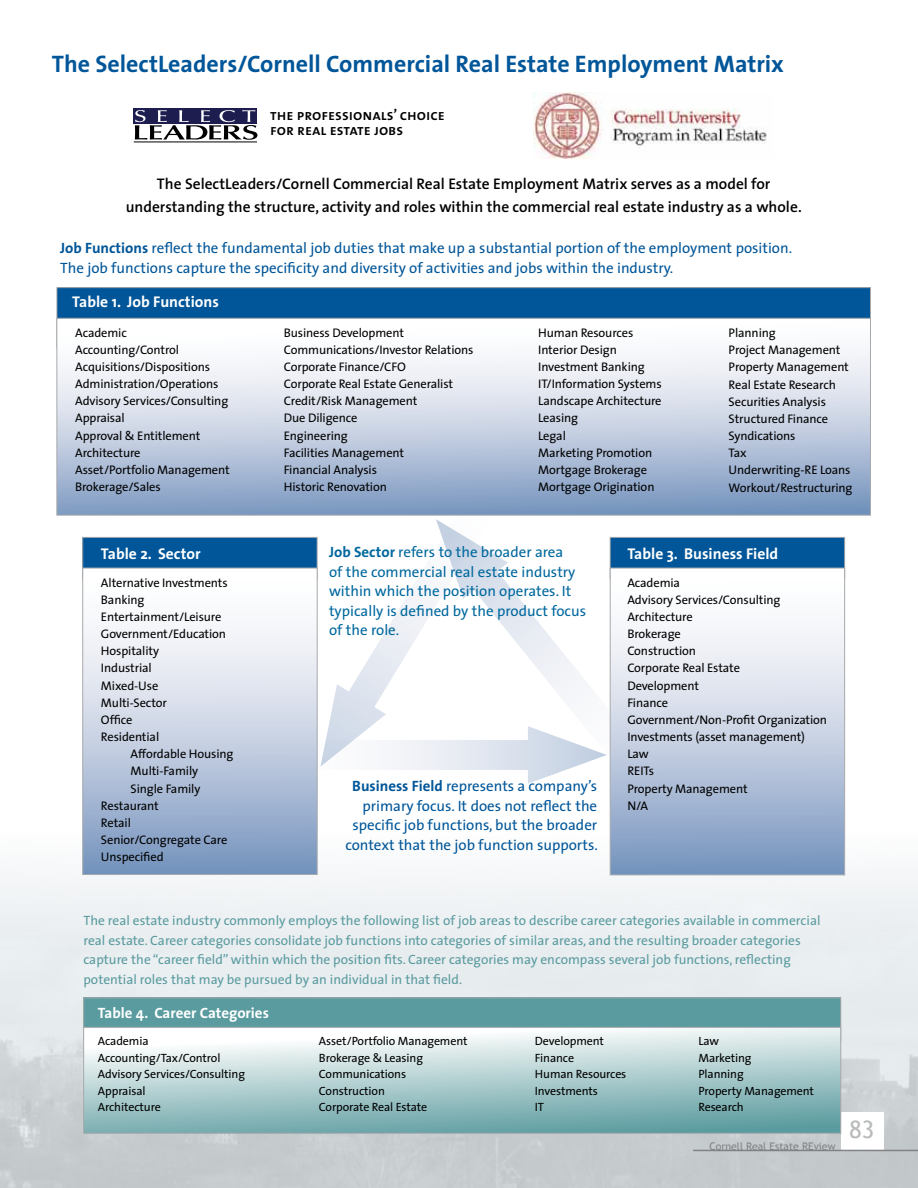
<style>
.page{position:relative;width:918px;height:1188px;background:#fff}
.page>*{position:absolute;margin:0;border:0;box-sizing:border-box;transform-origin:0 0}
.t1{font:700 24px "The Sans";color:#005699}
.t2{font:24px "Trebuchet MS";color:#b8babc}
.t3{font:700 15.6px "The Sans";color:#fff}
.t4{font:600 15.45px/22.5px "The Sans";color:#000;text-align:center}
.t5{font:15.3px/15.3px "The Sans Semi Bold Caps";color:#000}
.t6{font:15px/19.5px "The Sans";color:#005699;text-align:right}
.t7{font:15px/19.5px "The Sans";color:#00689e}
.t8{font:700 15px "The Sans";letter-spacing:-.005em;color:#fff}
.t9{font:13.5px/19.5px "The Sans";color:#5a9b9f}
.t10{font:12.45px/17.1px "The Sans";letter-spacing:-.01em;color:#000}
.t11{font:12px/16.5px "The Sans";letter-spacing:-.01em;color:#000}
.t12{font:10.5px "Trebuchet MS";color:#808285}
.s1{font-weight:700}
</style>
<div class="page">
<hr style="left:693px;top:1150px;width:225px;height:1px;background:#808285">
<div style="left:284px;top:740px;width:273px;height:30px;background:#f6f7fa"></div>
<div style="left:83px;top:537px;width:234px;height:42px;background:#005699"></div>
<div style="left:83px;top:537px;width:234px;height:42px;border:1px solid #a7a9ac"></div>
<svg style="left:85px;top:570px;width:230px;height:303px"></svg>
<div style="left:83px;top:568px;width:234px;height:307px;border:1px solid #a7a9ac"></div>
<img style="left:533px;top:92px;width:234px;height:67px">
<svg style="left:133px;top:108px;width:125px;height:35px"></svg>
<div style="left:134px;top:108px;width:123px;height:16px;background:#1e1d50"></div>
<svg style="left:135px;top:110px;width:122px;height:30px"></svg>
<hr style="left:134px;top:141px;width:123px;height:1px;background:#000">
<div style="left:84px;top:998px;width:757px;height:43px;background:#5a9b9f"></div>
<div style="left:83px;top:998px;width:758px;height:43px;border:1px solid #a7a9ac"></div>
<svg style="left:85px;top:1029px;width:754px;height:102px;background:#b3d0d1"></svg>
<div style="left:83px;top:1027px;width:758px;height:106px;border:1px solid #a7a9ac"></div>
<svg style="left:305px;top:515px;width:211px;height:250px"></svg>
<svg style="left:320px;top:684px;width:66px;height:82px"></svg>
<div style="left:57px;top:288px;width:814px;height:60px;background:#005699"></div>
<div style="left:57px;top:287px;width:814px;height:61px;border:1px solid #a7a9ac"></div>
<svg style="left:59px;top:320px;width:810px;height:193px;background:#cbd5e5"></svg>
<div style="left:57px;top:318px;width:814px;height:197px;border:1px solid #a7a9ac"></div>
<svg style="left:425px;top:516px;width:185px;height:271px"></svg>
<svg style="left:436px;top:519px;width:72px;height:80px"></svg>
<div style="left:610px;top:537px;width:235px;height:41px;background:#005699"></div>
<div style="left:610px;top:537px;width:235px;height:42px;border:1px solid #a7a9ac"></div>
<svg style="left:612px;top:570px;width:231px;height:303px"></svg>
<div style="left:610px;top:568px;width:235px;height:307px;border:1px solid #a7a9ac"></div>
<h1 class="t1" style="left:52px;top:44px;width:733px">the selectleaders/cornell commercial real estate employment matrix</h1>
<p class="t5" style="left:270px;top:107px;width:176px">the professionals’ choice for real estate jobs</p>
<p class="t4" style="left:126px;top:172px;width:678px">The SelectLeaders/Cornell Commercial Real Estate Employment Matrix serves as a model for understanding the structure, activity and roles within the commercial real estate industry as a whole.</p>
<p class="t6" style="left:60px;top:238px;width:733px;text-align:left"><span class="s1">job functions</span> reflect the fundamental job duties that make up a substantial portion of the employment position.<br>The job functions capture the specificity and diversity of activities and jobs within the industry.</p>
<p class="t3" style="left:72px;top:288px;width:148px">table 1. job functions</p>
<p class="t10" style="left:75px;top:323px;width:156px">Academic<br>Accounting/Control<br>Acquisitions/Dispositions<br>Administration/Operations<br>Advisory Services/Consulting<br>Appraisal<br>Approval &amp; Entitlement<br>Architecture<br>Asset/Portfolio Management<br>Brokerage/Sales</p>
<p class="t10" style="left:284px;top:323px;width:191px">Business Development<br>Communications/Investor Relations<br>Corporate Finance/CFO<br>Corporate Real Estate Generalist<br>Credit/Risk Management<br>Due Diligence<br>Engineering<br>Facilities Management<br>Financial Analysis<br>Historic Renovation</p>
<p class="t10" style="left:538px;top:323px;width:125px">Human Resources<br>Interior Design<br>Investment Banking<br>IT/Information Systems<br>Landscape Architecture<br>Leasing<br>Legal<br>Marketing Promotion<br>Mortgage Brokerage<br>Mortgage Origination</p>
<p class="t10" style="left:729px;top:324px;width:125px">Planning<br>Project Management<br>Property Management<br>Real Estate Research<br>Securities Analysis<br>Structured Finance<br>Syndications<br>Tax<br>Underwriting-RE Loans<br>Workout/Restructuring</p>
<p class="t3" style="left:101px;top:540px;width:101px">table 2. sector</p>
<p class="t10" style="left:101px;top:573px;width:128px">Alternative Investments<br>Banking<br>Entertainment/Leisure<br>Government/Education<br>Hospitality<br>Industrial<br>Mixed-Use<br>Multi-Sector<br>Office<br>Residential</p>
<p class="t10" style="left:131px;top:745px;width:104px">Affordable Housing</p>
<p class="t10" style="left:131px;top:762px;width:69px">Multi-Family</p>
<p class="t10" style="left:131px;top:780px;width:71px">Single Family</p>
<p class="t10" style="left:101px;top:797px;width:59px">Restaurant</p>
<p class="t10" style="left:101px;top:814px;width:31px">Retail</p>
<p class="t10" style="left:101px;top:831px;width:128px">Senior/Congregate Care</p>
<p class="t10" style="left:101px;top:848px;width:64px">Unspecified</p>
<p class="t7" style="left:329px;top:542px;width:259px"><span class="s1">job sector</span> refers to the broader area<br>of the commercial real estate industry within which the position operates. It typically is defined by the product focus of the role.</p>
<p class="t6" style="left:345px;top:776px;width:254px"><span class="s1">business field</span> represents a company’s primary focus. It does not reflect the specific job functions, but the broader context that the job function supports.</p>
<p class="t3" style="left:627px;top:540px;width:152px">table 3. business field</p>
<p class="t10" style="left:627px;top:573px;width:201px">Academia<br>Advisory Services/Consulting<br>Architecture<br>Brokerage<br>Construction<br>Corporate Real Estate<br>Development<br>Finance<br>Government/Non-Profit Organization<br>Investments (asset management)<br>Law<br>REITs<br>Property Management<br>N/A</p>
<p class="t9" style="left:83px;top:910px;width:739px">The real estate industry commonly employs the following list of job areas to describe career categories available in commercial real estate. Career categories consolidate job functions into categories of similar areas, and the resulting broader categories capture the “career field” within which the position fits. Career categories may encompass several job functions, reflecting potential roles that may be pursued by an individual in that field.</p>
<p class="t8" style="left:98px;top:1001px;width:173px">table 4. career categories</p>
<p class="t11" style="left:98px;top:1033px;width:149px">Academia<br>Accounting/Tax/Control<br>Advisory Services/Consulting<br>Appraisal<br>Architecture</p>
<p class="t11" style="left:319px;top:1033px;width:150px">Asset/Portfolio Management<br>Brokerage &amp; Leasing<br>Communications<br>Construction<br>Corporate Real Estate</p>
<p class="t11" style="left:535px;top:1033px;width:93px">Development<br>Finance<br>Human Resources<br>Investments<br>IT</p>
<p class="t11" style="left:698px;top:1033px;width:117px">Law<br>Marketing<br>Planning<br>Property Management<br>Research</p>
<p class="t12" style="left:710px;top:1140px;width:127px">Cornell Real Estate REview</p>
<h1 class="t2" style="left:849px;top:1115px;width:27px">83</h1>
</div>
